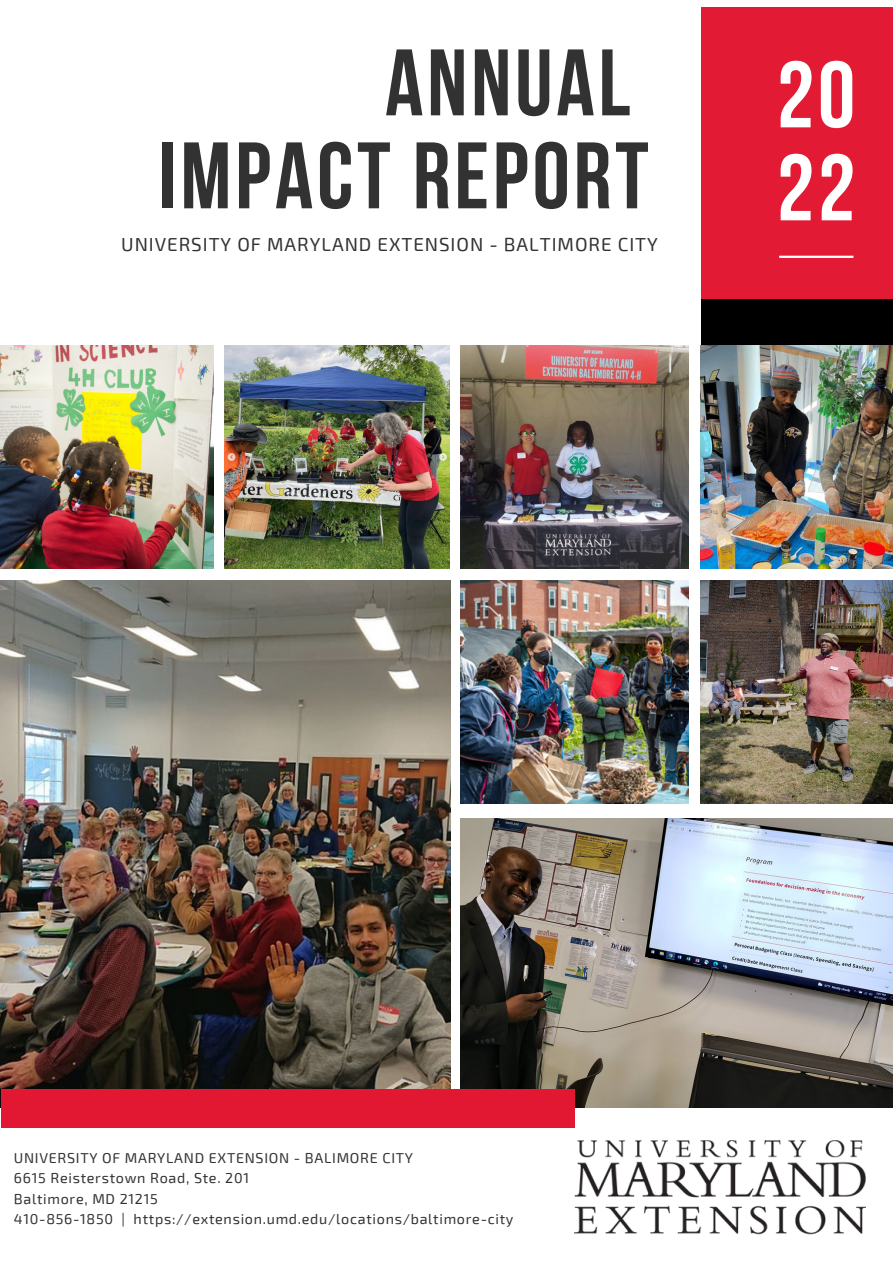
<style>
.page{position:relative;width:893px;height:1264px;background:#fff}
.page>*{position:absolute;margin:0;border:0;box-sizing:border-box;transform-origin:0 0}
.t1{font:700 94.05px "Bebas Neue";letter-spacing:.04em;color:#323232}
.t2{font:700 94.05px "Bebas Neue";color:#fff}
.t3{font:18.75px "Exo 2";letter-spacing:.05em;color:#323232}
.t4{font:14.25px "Exo 2";letter-spacing:.05em;color:#323232}
</style>
<div class="page">
<img style="left:0;top:345px;width:214px;height:223px">
<img style="left:0;top:580px;width:450px;height:527px">
<img style="left:460px;top:818px;width:432px;height:289px">
<img style="left:224px;top:345px;width:225px;height:223px">
<div style="left:701px;top:8px;width:191px;height:291px;background:#e31a33"></div>
<div style="left:701px;top:299px;width:191px;height:51px;background:#000"></div>
<img style="left:700px;top:580px;width:192px;height:223px">
<img style="left:700px;top:345px;width:192px;height:223px">
<img style="left:460px;top:580px;width:228px;height:223px">
<img style="left:460px;top:345px;width:228px;height:223px">
<div style="left:1px;top:1089px;width:574px;height:38px;background:#e21833"></div>
<hr style="left:779px;top:256px;width:74px;height:2px;background:#fff">
<img style="left:575px;top:1140px;width:290px;height:95px">
<p class="t1" style="left:385px;top:45px;width:247px">ANNUAL</p>
<p class="t1" style="left:159px;top:138px;width:491px">IMPACT REPORT</p>
<p class="t3" style="left:121px;top:232px;width:538px">UNIVERSITY OF MARYLAND EXTENSION - BALTIMORE CITY</p>
<p class="t2" style="left:776px;top:57px;width:80px">20</p>
<p class="t2" style="left:776px;top:150px;width:80px">22</p>
<p class="t4" style="left:14px;top:1148px;width:400px">UNIVERSITY OF MARYLAND EXTENSION - BALIMORE CITY</p>
<p class="t4" style="left:14px;top:1169px;width:237px">6615 Reisterstown Road, Ste. 201</p>
<p class="t4" style="left:14px;top:1189px;width:145px">Baltimore, MD 21215</p>
<p class="t4" style="left:14px;top:1209px;width:501px">410-856-1850 | https://extension.umd.edu/locations/baltimore-city</p>
</div>
